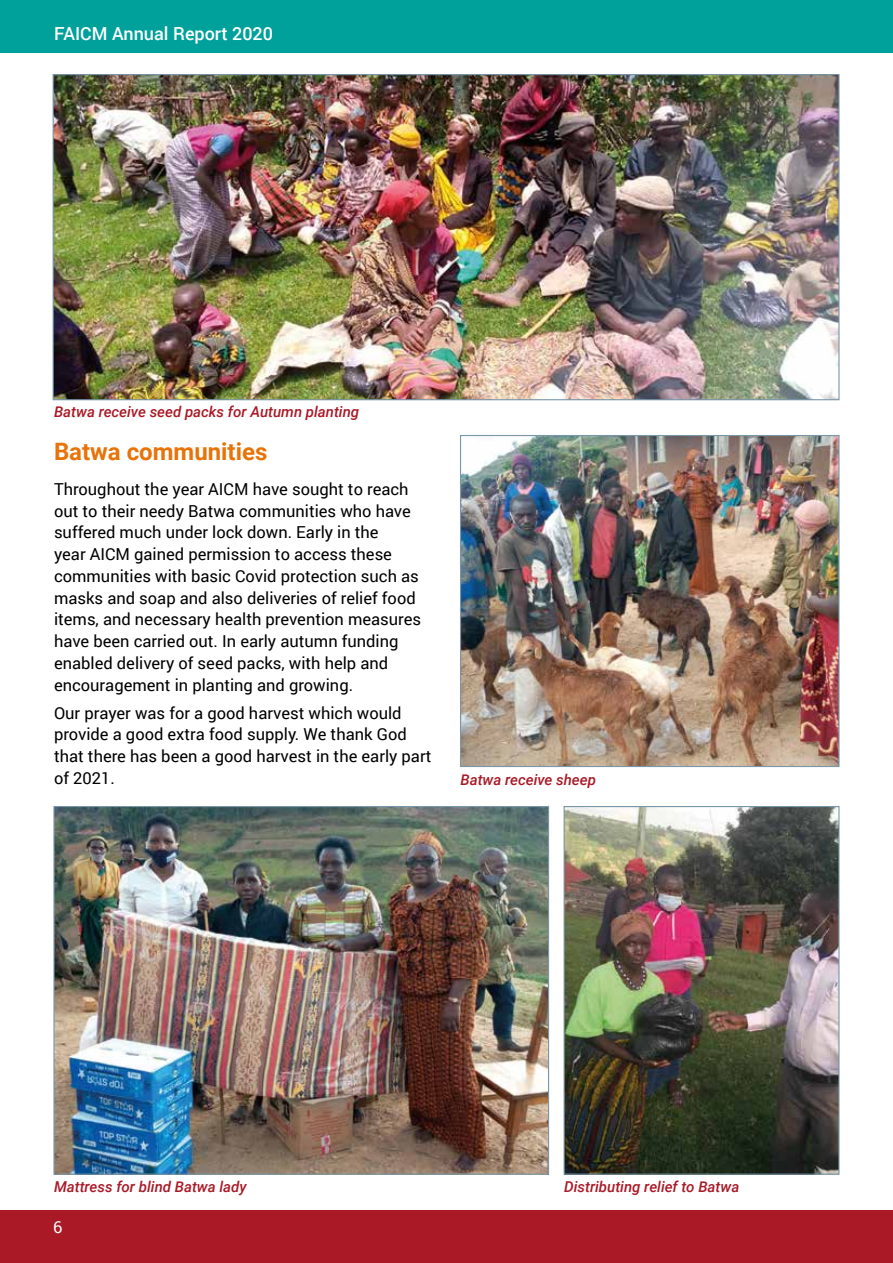
<style>
.page{position:relative;width:893px;height:1263px;background:#fff}
.page>*{position:absolute;margin:0;border:0;box-sizing:border-box;transform-origin:0 0}
.t1{font:700 24px "Roboto";color:#e87308}
.t2{font:500 18px "Roboto";color:#fff}
.t3{font:16.5px/21.8px "Roboto";color:#000}
.t4{font:16.5px "Roboto";color:#fff}
.t5{font:italic 500 15px "Roboto";color:#a91926}
</style>
<div class="page">
<div style="left:0;top:1210px;width:893px;height:53px;background:#a91926"></div>
<div style="left:0;top:0;width:893px;height:53px;background:#00a19a"></div>
<img style="left:566px;top:808px;width:271px;height:365px">
<div style="left:564px;top:806px;width:275px;height:369px;border:1px solid #7a97aa"></div>
<img style="left:55px;top:76px;width:782px;height:322px">
<img style="left:462px;top:437px;width:375px;height:328px">
<div style="left:460px;top:435px;width:379px;height:332px;border:1px solid #7a97aa"></div>
<img style="left:55px;top:808px;width:492px;height:365px">
<p class="t2" style="left:54px;top:21px;width:220px">FAICM Annual Report 2020</p>
<p class="t5" style="left:54px;top:401px;width:307px">Batwa receive seed packs for Autumn planting</p>
<h1 class="t1" style="left:54px;top:435px;width:215px">Batwa communities</h1>
<p class="t3" style="left:54px;top:477px;width:369px">Throughout the year AICM have sought to reach out to their needy Batwa communities who have suffered much under lock down. Early in the<br>year AICM gained permission to access these communities with basic Covid protection such as masks and soap and also deliveries of relief food items, and necessary health prevention measures have been carried out. In early autumn funding enabled delivery of seed packs, with help and encouragement in planting and growing.</p>
<p class="t3" style="left:54px;top:701px;width:379px">Our prayer was for a good harvest which would provide a good extra food supply. We thank God that there has been a good harvest in the early part of 2021.</p>
<p class="t5" style="left:460px;top:769px;width:137px">Batwa receive sheep</p>
<p class="t5" style="left:54px;top:1176px;width:194px">Mattress for blind Batwa lady</p>
<p class="t4" style="left:53px;top:1216px;width:11px">6</p>
<p class="t5" style="left:564px;top:1176px;width:177px">Distributing relief to Batwa</p>
</div>
